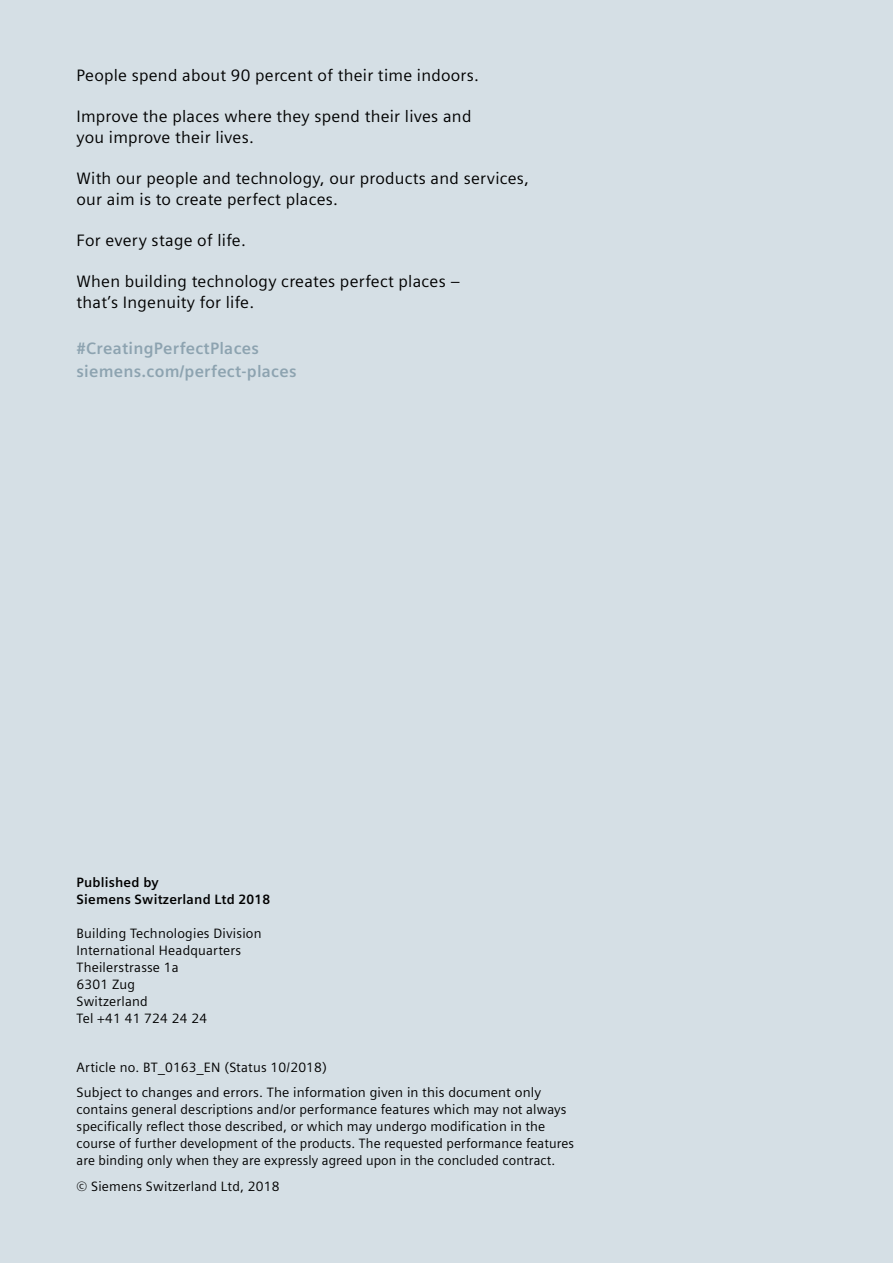
<style>
.page{position:relative;width:893px;height:1263px;background:#d5dfe5}
.page>*{position:absolute;margin:0;border:0;box-sizing:border-box;transform-origin:0 0}
.t1{font:16.5px/20.7px "Siemens Sans";letter-spacing:.015em;color:#000}
.t2{font:700 16.5px/23.2px "Siemens Sans";letter-spacing:.015em;color:#8da3b0}
.t3{font:13.5px/17px "Siemens Sans";letter-spacing:.01em;color:#000}
.t4{font:700 13.5px/17px "Siemens Sans";letter-spacing:.015em;color:#000}
</style>
<div class="page">
<p class="t1" style="left:77px;top:65px;width:404px">People spend about 90 percent of their time indoors.</p>
<p class="t1" style="left:77px;top:106px;width:396px">Improve the places where they spend their lives and you improve their lives.</p>
<p class="t1" style="left:77px;top:168px;width:454px">With our people and technology, our products and services, our aim is to create perfect places.</p>
<p class="t1" style="left:77px;top:230px;width:171px">For every stage of life.</p>
<p class="t1" style="left:77px;top:271px;width:385px">When building technology creates perfect places – that’s Ingenuity for life.</p>
<p class="t2" style="left:77px;top:337px;width:222px">#CreatingPerfectPlaces siemens.com/perfect-places</p>
<p class="t4" style="left:77px;top:874px;width:195px">Published by<br>Siemens Switzerland Ltd 2018</p>
<p class="t3" style="left:77px;top:925px;width:187px">Building Technologies Division<br>International Headquarters<br>Theilerstrasse 1a<br>6301 Zug<br>Switzerland<br>Tel +41 41 724 24 24</p>
<p class="t3" style="left:77px;top:1054px;width:466px;line-height:25.5px">Article no. BT_0163_EN (Status 10/2018)<br>Subject to changes and errors. The information given in this document only</p>
<p class="t3" style="left:77px;top:1101px;width:499px">contains general descriptions and/or performance features which may not always specifically reflect those described, or which may undergo modification in the course of further development of the products. The requested performance features are binding only when they are expressly agreed upon in the concluded contract.</p>
<p class="t3" style="left:77px;top:1178px;width:205px">© Siemens Switzerland Ltd, 2018</p>
</div>
